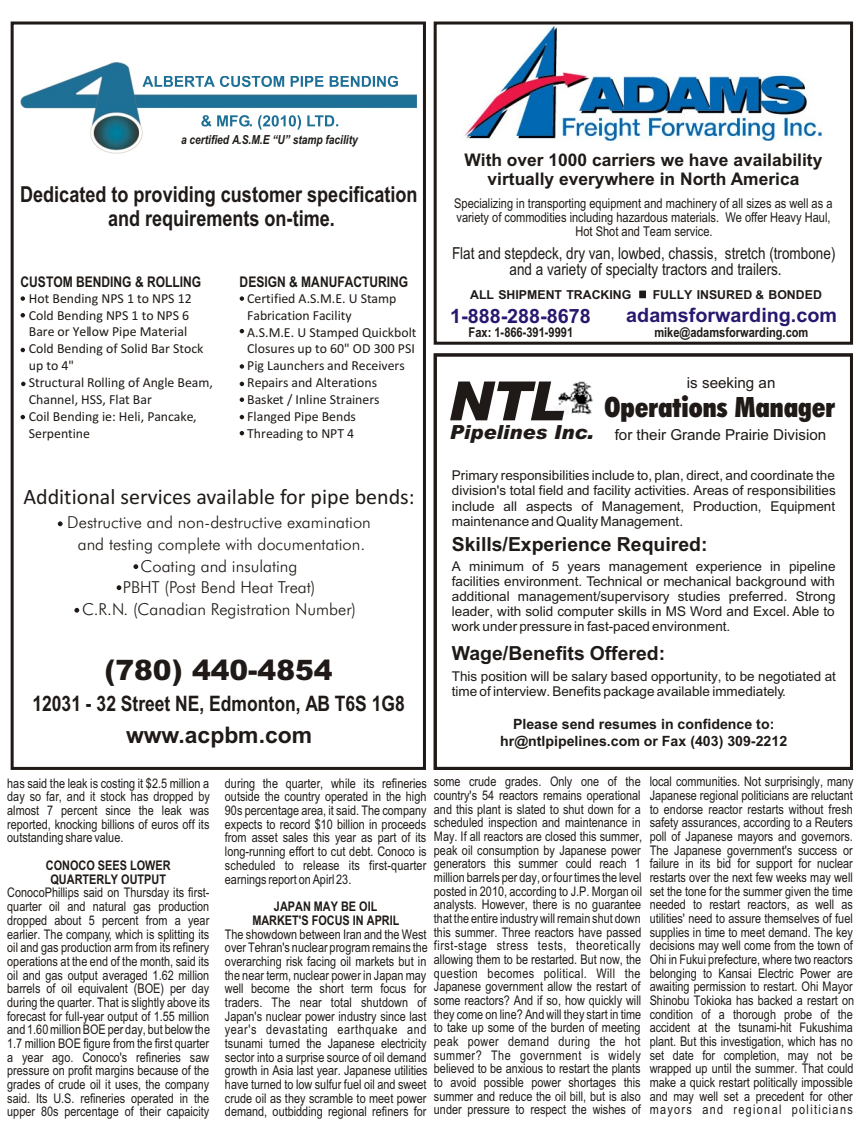
<style>
.page{position:relative;width:864px;height:1134px;background:#fff}
.page>*{position:absolute;margin:0;border:0;box-sizing:border-box;transform-origin:0 0}
.t1{font:italic 900 54.3px "Arial";color:#1f1a17}
.t2{font:28.05px "Futura X Blk Cn BT";color:#1f1a17}
.t3{font:900 28.05px "Arial";color:#1f1a17}
.t4{font:700 22.95px "Arial";color:#1f1a17}
.t5{font:700 22.05px/24px "Arial Narrow";color:#1f1a17;text-align:center}
.t6{font:22.05px "Calibri";color:#1f1a17}
.t7{font:700 21.3px "Arial Narrow";color:#1f1a17}
.t8{font:700 19.8px "Arial";color:#291770}
.t9{font:italic 900 19.5px "Arial";color:#1f1a17}
.t10{font:700 19.35px "Arial";color:#1f1a17}
.t11{font:700 17.4px/19.5px "Arial";color:#1f1a17;text-align:center}
.t12{font:16.5px/21.8px "Futura Lt BT";color:#1f1a17;text-align:center}
.t13{font:16.5px/16.8px "Arial Narrow";color:#1f1a17;text-align:center}
.t14{font:15.15px "Arial";color:#1f1a17}
.t15{font:700 14.7px "Arial Narrow";color:#1f1a17}
.t16{font:700 14.1px/17.4px "Arial";color:#1f1a17;text-align:center}
.t17{font:13.8px/17px "Calibri";color:#1f1a17}
.t18{font:13.5px/15.1px "Arial";color:#1f1a17;text-align:justify}
.t19{font:13.5px/13.8px "Arial Narrow";color:#1f1a17;text-align:center}
.t20{font:700 13.5px "Arial Narrow";color:#1f1a17}
.t21{font:13.35px/13.6px "Arial Narrow";color:#1f1a17;text-align:justify}
.t22{font:700 13.35px/13.8px "Arial Narrow";color:#1f1a17;text-align:center}
.t23{font:italic 700 12.45px "Arial Narrow";color:#1f1a17}
.t24{font:700 12.3px "Arial";color:#1f1a17}
.s1{font-size:12px}
</style>
<div class="page">
<div style="left:434px;top:22px;width:419px;height:323px;border:3px solid #1f1a17"></div>
<img style="left:464px;top:26px;width:359px;height:115px">
<div style="left:639px;top:291px;width:7px;height:7px;background:#1f1a17"></div>
<svg style="left:58px;top:521px;width:5px;height:5px"></svg>
<svg style="left:74px;top:608px;width:5px;height:5px"></svg>
<svg style="left:133px;top:564px;width:5px;height:5px"></svg>
<svg style="left:117px;top:585px;width:4px;height:5px"></svg>
<img style="left:20px;top:63px;width:396px;height:91px">
<svg style="left:138px;top:70px;width:263px;height:15px"></svg>
<div style="left:153px;top:115px;width:263px;height:19px;background:#fff"></div>
<img style="left:142px;top:76px;width:119px;height:11px">
<img style="left:201px;top:115px;width:95px;height:15px">
<svg style="left:240px;top:296px;width:4px;height:5px"></svg>
<svg style="left:21px;top:296px;width:4px;height:5px"></svg>
<svg style="left:240px;top:329px;width:4px;height:4px"></svg>
<svg style="left:21px;top:313px;width:4px;height:4px"></svg>
<svg style="left:240px;top:397px;width:4px;height:5px"></svg>
<svg style="left:21px;top:415px;width:4px;height:4px"></svg>
<svg style="left:240px;top:364px;width:4px;height:5px"></svg>
<svg style="left:21px;top:348px;width:4px;height:4px"></svg>
<svg style="left:240px;top:382px;width:4px;height:4px"></svg>
<svg style="left:21px;top:382px;width:5px;height:4px"></svg>
<svg style="left:240px;top:415px;width:4px;height:4px"></svg>
<svg style="left:240px;top:431px;width:4px;height:4px"></svg>
<div style="left:11px;top:22px;width:415px;height:748px;border:3px solid #1f1a17"></div>
<img style="left:558px;top:381px;width:35px;height:33px">
<div style="left:434px;top:353px;width:419px;height:417px;border:3px solid #1f1a17"></div>
<p class="t23" style="left:181px;top:135px;width:178px">a certified A.S.M.E “U” stamp facility</p>
<h3 class="t5" style="left:20px;top:185px;width:399px">Dedicated to providing customer specification and requirements on-time.</h3>
<p class="t15" style="left:21px;top:276px;width:182px">CUSTOM BENDING &amp; ROLLING</p>
<p class="t15" style="left:240px;top:276px;width:170px">DESIGN &amp; MANUFACTURING</p>
<p class="t17" style="left:29px;top:291px;width:186px">Hot Bending NPS 1 to NPS 12<br>Cold Bending NPS 1 to NPS 6<br>Bare or Yellow Pipe Material<br>Cold Bending of Solid Bar Stock up to 4"<br>Structural Rolling of Angle Beam,<br>Channel, HSS, Flat Bar<br>Coil Bending ie: Heli, Pancake,<br>Serpentine</p>
<p class="t17" style="left:247px;top:291px;width:171px">Certified A.S.M.E. U Stamp<br>Fabrication Facility<br>A.S.M.E. U Stamped Quickbolt<br>Closures up to 60" OD 300 PSI<br>Pig Launchers and Receivers<br>Repairs and Alterations<br>Basket / Inline Strainers<br>Flanged Pipe Bends<br>Threading to NPT 4</p>
<h3 class="t6" style="left:23px;top:488px;width:393px">Additional services available for pipe bends:</h3>
<p class="t12" style="left:67px;top:513px;width:305px">Destructive and non-destructive examination and testing complete with documentation.<br>Coating and insulating<br>PBHT (Post Bend Heat Treat)<br>C.R.N. (Canadian Registration Number)</p>
<h2 class="t3" style="left:105px;top:660px;width:230px">(780) 440-4854</h2>
<h3 class="t7" style="left:32px;top:695px;width:374px">12031 - 32 Street NE, Edmonton, AB T6S 1G8</h3>
<h3 class="t4" style="left:126px;top:726px;width:188px">www.acpbm.com</h3>
<h3 class="t11" style="left:465px;top:152px;width:359px">With over 1000 carriers we have availability virtually everywhere in North America</h3>
<p class="t19" style="left:454px;top:198px;width:380px">Specializing in transporting equipment and machinery of all sizes as well as a variety of commodities including hazardous materials. We offer Heavy Haul,<br>Hot Shot and Team service.</p>
<p class="t13" style="left:452px;top:246px;width:385px">Flat and stepdeck, dry van, lowbed, chassis, stretch (trombone) and a variety of specialty tractors and trailers.</p>
<p class="t24" style="left:470px;top:290px;width:163px">ALL SHIPMENT TRACKING</p>
<p class="t24" style="left:653px;top:290px;width:171px">FULLY INSURED <span class="s1">&amp;</span> BONDED</p>
<h3 class="t8" style="left:450px;top:308px;width:142px">1-888-288-8678</h3>
<h3 class="t8" style="left:626px;top:308px;width:212px">adamsforwarding.com</h3>
<p class="t20" style="left:469px;top:327px;width:106px">Fax: 1-866-391-9991</p>
<p class="t20" style="left:654px;top:327px;width:156px">mike@adamsforwarding.com</p>
<p class="t14" style="left:687px;top:377px;width:90px">is seeking an</p>
<p class="t14" style="left:615px;top:429px;width:213px">for their Grande Prairie Division</p>
<h1 class="t1" style="left:448px;top:381px;width:118px">NTL</h1>
<h3 class="t9" style="left:450px;top:425px;width:145px">Pipelines Inc.</h3>
<p class="t18" style="left:452px;top:469px;width:385px">Primary responsibilities include to, plan, direct, and coordinate the division's total field and facility activities. Areas of responsibilities include all aspects of Management, Production, Equipment maintenance and Quality Management.</p>
<p class="t18" style="left:452px;top:560px;width:385px">A minimum of 5 years management experience in pipeline facilities environment. Technical or mechanical background with additional management/supervisory studies preferred. Strong leader, with solid computer skills in MS Word and Excel. Able to work under pressure in fast-paced environment.</p>
<p class="t18" style="left:452px;top:670px;width:386px">This position will be salary based opportunity, to be negotiated at time of interview. Benefits package available immediately.</p>
<h2 class="t2" style="left:605px;top:396px;width:232px">Operations Manager</h2>
<h3 class="t10" style="left:452px;top:537px;width:257px">Skills/Experience Required:</h3>
<h3 class="t10" style="left:452px;top:646px;width:215px">Wage/Benefits Offered:</h3>
<p class="t16" style="left:500px;top:716px;width:289px">Please send resumes in confidence to: hr@ntlpipelines.com or Fax (403) 309-2212</p>
<p class="t21" style="left:7px;top:778px;width:204px">has said the leak is costing it $2.5 million a day so far, and it stock has dropped by almost 7 percent since the leak was reported, knocking billions of euros off its outstanding share value.</p>
<p class="t22" style="left:46px;top:860px;width:126px">CONOCO SEES LOWER<br>QUARTERLY OUTPUT</p>
<p class="t21" style="left:7px;top:887px;width:204px">ConocoPhillips said on Thursday its first&shy;quarter oil and natural gas production dropped about 5 percent from a year earlier. The company, which is splitting its oil and gas production arm from its refinery operations at the end of the month, said its oil and gas output averaged 1.62 million barrels of oil equivalent (BOE) per day during the quarter. That is slightly above its forecast for full-year output of 1.55 million and 1.60 million BOE per day, but below the 1.7 million BOE figure from the first quarter a year ago. Conoco's refineries saw pressure on profit margins because of the grades of crude oil it uses, the company said. Its U.S. refineries operated in the upper 80s percentage of their capaicity</p>
<p class="t21" style="left:434px;top:776px;width:210px">some crude grades. Only one of the country's 54 reactors remains operational and this plant is slated to shut down for a scheduled inspection and maintenance in May. If all reactors are closed this summer, peak oil consumption by Japanese power generators this summer could reach 1 million barrels per day, or four times the level posted in 2010, according to J.P. Morgan oil analysts. However, there is no guarantee that the entire industry will remain shut down this summer. Three reactors have passed first-stage stress tests, theoretically allowing them to be restarted. But now, the question becomes political. Will the Japanese government allow the restart of some reactors? And if so, how quickly will they come on line? And will they start in time to take up some of the burden of meeting peak power demand during the hot summer? The government is widely believed to be anxious to restart the plants to avoid possible power shortages this summer and reduce the oil bill, but is also under pressure to respect the wishes of</p>
<p class="t21" style="left:650px;top:776px;width:206px">local communities. Not surprisingly, many Japanese regional politicians are reluctant to endorse reactor restarts without fresh safety assurances, according to a Reuters poll of Japanese mayors and governors.<br>The Japanese government's success or failure in its bid for support for nuclear restarts over the next few weeks may well set the tone for the summer given the time needed to restart reactors, as well as utilities' need to assure themselves of fuel supplies in time to meet demand. The key decisions may well come from the town of Ohi in Fukui prefecture, where two reactors belonging to Kansai Electric Power are awaiting permission to restart. Ohi Mayor Shinobu Tokioka has backed a restart on condition of a thorough probe of the accident at the tsunami-hit Fukushima plant. But this investigation, which has no set date for completion, may not be wrapped up until the summer. That could make a quick restart politically impossible and may well set a precedent for other mayors and regional politicians</p>
<p class="t21" style="left:225px;top:778px;width:204px">during the quarter, while its refineries outside the country operated in the high 90s percentage area, it said. The company expects to record $10 billion in proceeds from asset sales this year as part of its long-running effort to cut debt. Conoco is scheduled to release its first-quarter earnings report on Apirl 23.</p>
<p class="t22" style="left:252px;top:901px;width:149px">JAPAN MAY BE OIL<br>MARKET'S FOCUS IN APRIL</p>
<p class="t21" style="left:225px;top:928px;width:204px">The showdown between Iran and the West over Tehran's nuclear program remains the overarching risk facing oil markets but in the near term, nuclear power in Japan may well become the short term focus for traders. The near total shutdown of Japan's nuclear power industry since last year's devastating earthquake and tsunami turned the Japanese electricity sector into a surprise source of oil demand growth in Asia last year. Japanese utilities have turned to low sulfur fuel oil and sweet crude oil as they scramble to meet power demand, outbidding regional refiners for</p>
</div>
